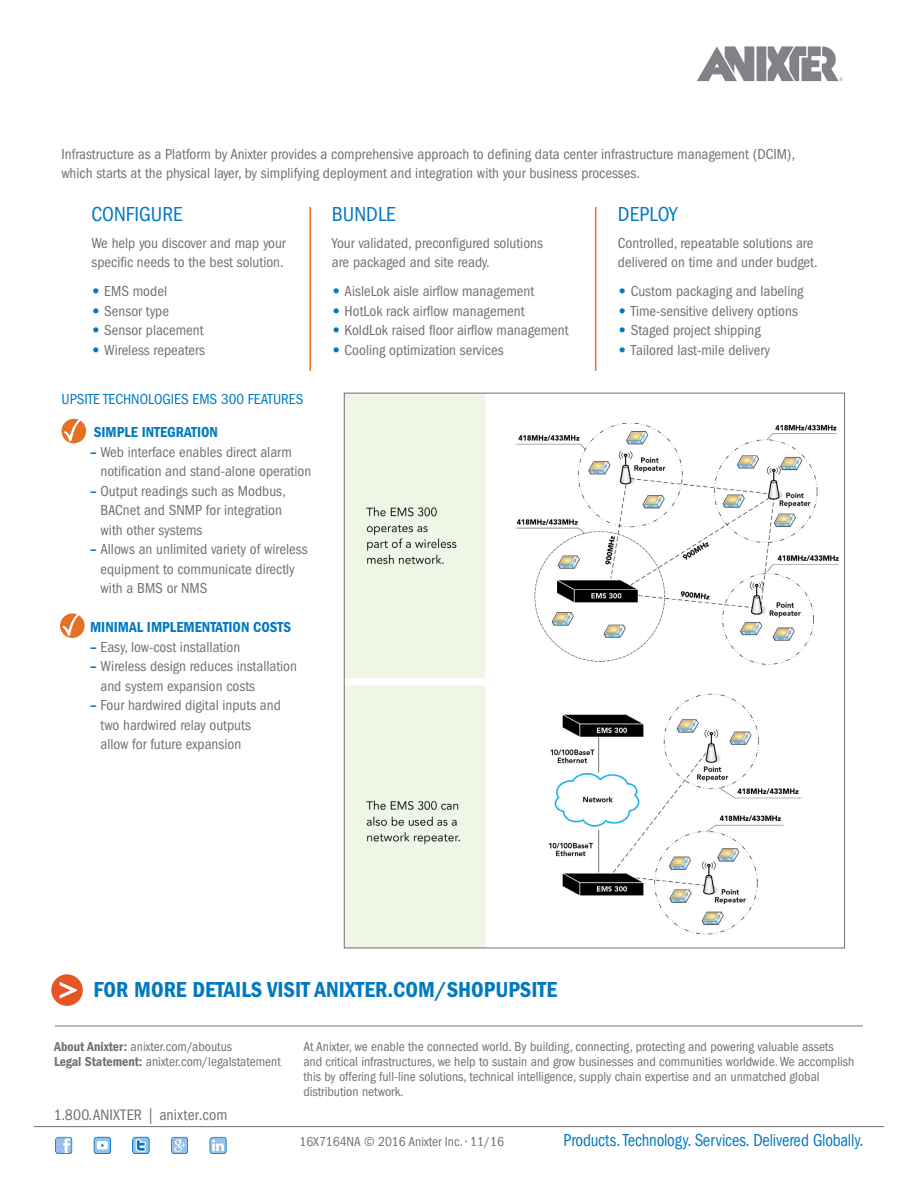
<style>
.page{position:relative;width:918px;height:1188px;background:#fff}
.page>*{position:absolute;margin:0;border:0;box-sizing:border-box;transform-origin:0 0}
.t1{font:22.5px "ITC Franklin Gothic Std Dm Cd";color:#0079c1}
.t2{font:condensed 21px "ITC Franklin Gothic Std";color:#0079c1}
.t3{font:condensed 18px "ITC Franklin Gothic Std";color:#0079c1;scale:.93 1}
.t4{font:condensed 15.75px "ITC Franklin Gothic Std";letter-spacing:.01em;color:#717073}
.t5{font:condensed 15px/19.5px "ITC Franklin Gothic Std";color:#717073}
.t6{font:15px "ITC Franklin Gothic Std Dm Cd";color:#0079c1}
.t7{font:condensed 15px "ITC Franklin Gothic Std";color:#0079c1}
.t8{font:condensed 13.5px/15px "ITC Franklin Gothic Std";color:#717073}
.s1{font-family:"ITC Franklin Gothic Std Hvy";font-stretch:normal;color:#0079c1}
.s2{font-family:"ITC Franklin Gothic Std Dm Cd";font-stretch:normal;color:#0079c1}
.s3{font-family:"ITC Franklin Gothic Std Dm Cd";font-stretch:normal}
</style>
<div class="page">
<div style="left:757px;top:46px;width:9px;height:35px;background:#808285"></div>
<svg style="left:697px;top:46px;width:57px;height:35px"></svg>
<svg style="left:768px;top:46px;width:75px;height:35px"></svg>
<hr style="left:55px;top:1026px;width:808px;height:1px;background:#717073">
<hr style="left:34px;top:1126px;width:850px;height:1px;background:#717073">
<svg style="left:55px;top:1137px;width:17px;height:17px"></svg>
<svg style="left:132px;top:1137px;width:18px;height:17px"></svg>
<svg style="left:94px;top:1137px;width:17px;height:17px"></svg>
<svg style="left:171px;top:1137px;width:17px;height:17px"></svg>
<svg style="left:209px;top:1137px;width:18px;height:17px"></svg>
<div style="left:62px;top:420px;width:23px;height:23px;background:#e57224;border-radius:50%"></div>
<div style="left:62px;top:419px;width:24px;height:24px;border:2px solid #e57224;border-radius:50%"></div>
<svg style="left:64px;top:418px;width:18px;height:24px"></svg>
<hr style="left:310px;top:207px;width:1px;height:164px;background:#e57224">
<hr style="left:595px;top:207px;width:1px;height:164px;background:#e57224">
<div style="left:51px;top:974px;width:32px;height:32px;background:#e75525;border-radius:50%"></div>
<svg style="left:60px;top:982px;width:17px;height:17px"></svg>
<img style="left:346px;top:395px;width:493px;height:551px">
<div style="left:61px;top:614px;width:23px;height:23px;background:#e57224;border-radius:50%"></div>
<div style="left:60px;top:613px;width:25px;height:25px;border:2px solid #e57224;border-radius:50%"></div>
<svg style="left:62px;top:613px;width:18px;height:24px"></svg>
<p class="t5" style="left:62px;top:144px;width:735px">Infrastructure as a Platform by Anixter provides a comprehensive approach to defining data center infrastructure management (DCIM), which starts at the physical layer, by simplifying deployment and integration with your business processes.</p>
<h2 class="t2" style="left:92px;top:203px;width:93px">CONFIGURE</h2>
<p class="t5" style="left:92px;top:233px;width:196px">We help you discover and map your specific needs to the best solution.</p>
<p class="t5" style="left:92px;top:282px;width:77px"><span class="s1">•</span> EMS model</p>
<p class="t5" style="left:92px;top:301px;width:79px"><span class="s1">•</span> Sensor type</p>
<p class="t5" style="left:92px;top:321px;width:114px"><span class="s1">•</span> Sensor placement</p>
<p class="t5" style="left:92px;top:340px;width:115px"><span class="s1">•</span> Wireless repeaters</p>
<p class="t7" style="left:62px;top:391px;width:243px">UPSITE TECHNOLOGIES EMS 300 FEATURES</p>
<p class="t6" style="left:94px;top:424px;width:126px">SIMPLE INTEGRATION</p>
<p class="t5" style="left:101px;top:442px;width:212px;text-indent:-10px"><span class="s2">–</span> Web interface enables direct alarm notification and stand-alone operation</p>
<p class="t5" style="left:101px;top:481px;width:187px;text-indent:-10px"><span class="s2">–</span> Output readings such as Modbus,<br>BACnet and SNMP for integration with other systems</p>
<p class="t5" style="left:101px;top:540px;width:209px;text-indent:-10px"><span class="s2">–</span> Allows an unlimited variety of wireless equipment to communicate directly with a BMS or NMS</p>
<p class="t6" style="left:90px;top:619px;width:203px">MINIMAL IMPLEMENTATION COSTS</p>
<p class="t5" style="left:90px;top:637px;width:152px"><span class="s2">–</span> Easy, low-cost installation</p>
<p class="t5" style="left:101px;top:657px;width:198px;text-indent:-10px"><span class="s2">–</span> Wireless design reduces installation and system expansion costs</p>
<p class="t5" style="left:101px;top:696px;width:182px;text-indent:-10px"><span class="s2">–</span> Four hardwired digital inputs and two hardwired relay outputs allow for future expansion</p>
<h2 class="t2" style="left:332px;top:203px;width:66px">BUNDLE</h2>
<p class="t5" style="left:332px;top:233px;width:213px">Your validated, preconfigured solutions are packaged and site ready.</p>
<p class="t5" style="left:332px;top:282px;width:204px"><span class="s1">•</span> AisleLok aisle airflow management</p>
<p class="t5" style="left:332px;top:301px;width:194px"><span class="s1">•</span> HotLok rack airflow management</p>
<p class="t5" style="left:332px;top:321px;width:238px"><span class="s1">•</span> KoldLok raised floor airflow management</p>
<p class="t5" style="left:332px;top:340px;width:173px"><span class="s1">•</span> Cooling optimization services</p>
<h2 class="t2" style="left:618px;top:203px;width:61px">DEPLOY</h2>
<p class="t5" style="left:618px;top:233px;width:201px">Controlled, repeatable solutions are delivered on time and under budget.</p>
<p class="t5" style="left:618px;top:282px;width:187px"><span class="s1">•</span> Custom packaging and labeling</p>
<p class="t5" style="left:618px;top:301px;width:181px"><span class="s1">•</span> Time-sensitive delivery options</p>
<p class="t5" style="left:618px;top:321px;width:144px"><span class="s1">•</span> Staged project shipping</p>
<p class="t5" style="left:618px;top:340px;width:154px"><span class="s1">•</span> Tailored last-mile delivery</p>
<h1 class="t1" style="left:94px;top:977px;width:465px">FOR MORE DETAILS VISIT ANIXTER.COM/SHOPUPSITE</h1>
<p class="t8" style="left:54px;top:1039px;width:228px"><span class="s3">About Anixter:</span> anixter.com/aboutus<br><span class="s3">Legal Statement:</span> anixter.com/legalstatement</p>
<p class="t8" style="left:303px;top:1039px;width:553px">At Anixter, we enable the connected world. By building, connecting, protecting and powering valuable assets and critical infrastructures, we help to sustain and grow businesses and communities worldwide. We accomplish this by offering full-line solutions, technical intelligence, supply chain expertise and an unmatched global distribution network.</p>
<p class="t4" style="left:54px;top:1106px;width:175px">1.800.ANIXTER | anixter.com</p>
<p class="t3" style="left:563px;top:1130px;width:324px">Products. Technology. Services. Delivered Globally.</p>
<p class="t8" style="left:299px;top:1134px;width:206px">16X7164NA © 2016 Anixter Inc. • 11/16</p>
</div>
